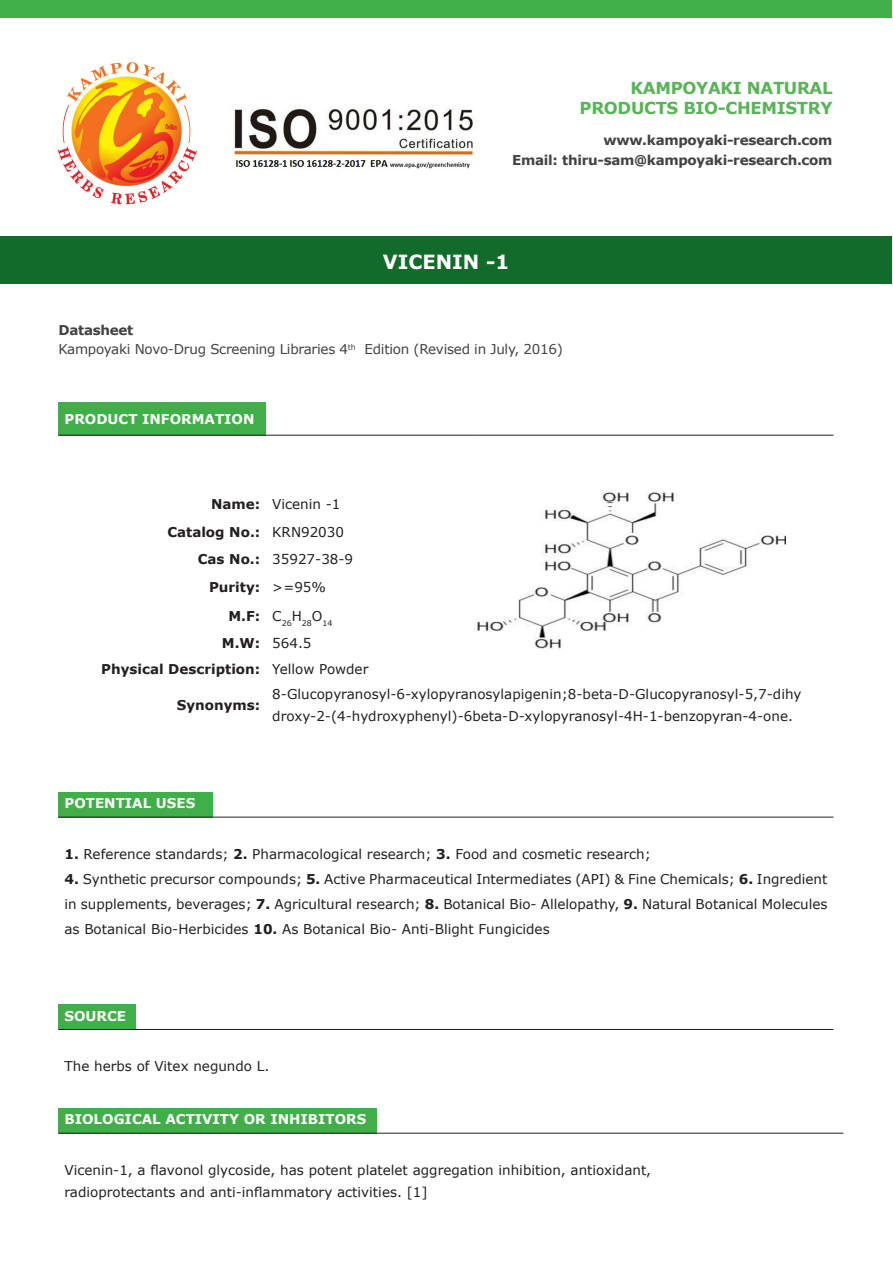
<style>
.page{position:relative;width:893px;height:1263px;background:#fff}
.page>*{position:absolute;margin:0;border:0;box-sizing:border-box;transform-origin:0 0}
.t1{font:700 19.5px "Verdana";color:#fff}
.t2{font:700 16.5px "Verdana";letter-spacing:-.02em;color:#59b457}
.t3{font:13.5px/25.2px "Verdana";color:#231f20}
.t4{font:700 13.5px "Verdana";letter-spacing:-.02em;color:#414243}
.t5{font:700 13.5px "Verdana";color:#fff}
.t6{font:700 13.5px "Verdana";color:#231f20}
.t7{font:13.5px "Verdana";letter-spacing:-.02em;color:#414243}
.t8{font:7.8px "Verdana";color:#231f20}
.s1{font-weight:700}
</style>
<div class="page">
<img style="left:232px;top:108px;width:243px;height:61px">
<img style="left:57px;top:62px;width:140px;height:143px">
<div style="left:0;top:0;width:892px;height:17px;background:#40ae49"></div>
<div style="left:0;top:236px;width:891px;height:47px;background:#136b29"></div>
<div style="left:58px;top:402px;width:208px;height:33px;background:#40ae49"></div>
<hr style="left:58px;top:435px;width:208px;height:1px;background:#231f20">
<hr style="left:266px;top:435px;width:209px;height:1px;background:#231f20">
<hr style="left:475px;top:435px;width:358px;height:1px;background:#231f20">
<img style="left:477px;top:492px;width:308px;height:157px">
<div style="left:58px;top:792px;width:155px;height:25px;background:#40ae49"></div>
<hr style="left:58px;top:817px;width:155px;height:1px;background:#231f20">
<hr style="left:213px;top:817px;width:620px;height:1px;background:#231f20">
<div style="left:58px;top:1004px;width:78px;height:25px;background:#40ae49"></div>
<hr style="left:58px;top:1029px;width:78px;height:1px;background:#231f20">
<hr style="left:136px;top:1029px;width:697px;height:1px;background:#231f20">
<div style="left:58px;top:1108px;width:319px;height:25px;background:#40ae49"></div>
<hr style="left:58px;top:1133px;width:319px;height:1px;background:#231f20">
<hr style="left:377px;top:1133px;width:466px;height:1px;background:#231f20">
<p class="t2" style="left:631px;top:78px;width:203px">KAMPOYAKI NATURAL</p>
<p class="t2" style="left:580px;top:97px;width:254px">PRODUCTS BIO-CHEMISTRY</p>
<p class="t4" style="left:603px;top:132px;width:231px">www.kampoyaki-research.com</p>
<p class="t4" style="left:512px;top:151px;width:322px">Email: thiru-sam@kampoyaki-research.com</p>
<p class="t1" style="left:383px;top:249px;width:128px">VICENIN -1</p>
<p class="t4" style="left:58px;top:321px;width:76px">Datasheet</p>
<p class="t7" style="left:58px;top:341px;width:506px">Kampoyaki Novo-Drug Screening Libraries 4<sup>th</sup> Edition (Revised in July, 2016)</p>
<p class="t5" style="left:64px;top:410px;width:192px">PRODUCT INFORMATION</p>
<p class="t6" style="left:211px;top:495px;width:51px">Name:</p>
<p class="t3" style="left:272px;top:491px;width:70px">Vicenin -1</p>
<p class="t6" style="left:167px;top:523px;width:94px">Catalog No.:</p>
<p class="t3" style="left:272px;top:519px;width:73px">KRN92030</p>
<p class="t6" style="left:198px;top:551px;width:64px">Cas No.:</p>
<p class="t3" style="left:272px;top:547px;width:82px">35927-38-9</p>
<p class="t6" style="left:209px;top:578px;width:53px">Purity:</p>
<p class="t3" style="left:272px;top:575px;width:55px">&gt;=95%</p>
<p class="t6" style="left:228px;top:608px;width:33px">M.F:</p>
<p class="t8" style="left:272px;top:618px;width:62px"><sup>C</sup>26<sup>H</sup>28<sup>O</sup>14</p>
<p class="t6" style="left:222px;top:635px;width:40px">M.W:</p>
<p class="t3" style="left:272px;top:631px;width:41px">564.5</p>
<p class="t6" style="left:101px;top:660px;width:161px">Physical Description:</p>
<p class="t3" style="left:272px;top:657px;width:98px">Yellow Powder</p>
<p class="t6" style="left:177px;top:696px;width:85px">Synonyms:</p>
<p class="t3" style="left:272px;top:683px;width:531px;line-height:22.2px">8-Glucopyranosyl-6-xylopyranosylapigenin;8-beta-D-Glucopyranosyl-5,7-dihy droxy-2-(4-hydroxyphenyl)-6beta-D-xylopyranosyl-4H-1-benzopyran-4-one.</p>
<p class="t5" style="left:64px;top:795px;width:132px">POTENTIAL USES</p>
<p class="t3" style="left:64px;top:841px;width:588px"><span class="s1">1.</span> Reference standards; <span class="s1">2.</span> Pharmacological research; <span class="s1">3.</span> Food and cosmetic research;</p>
<p class="t3" style="left:64px;top:866px;width:764px;text-align:justify"><span class="s1">4.</span> Synthetic precursor compounds; <span class="s1">5.</span> Active Pharmaceutical Intermediates (API) &amp; Fine Chemicals; <span class="s1">6.</span> Ingredient in supplements, beverages; <span class="s1">7.</span> Agricultural research; <span class="s1">8.</span> Botanical Bio- Allelopathy, <span class="s1">9.</span> Natural Botanical Molecules as Botanical Bio-Herbicides <span class="s1">10.</span> As Botanical Bio- Anti-Blight Fungicides</p>
<p class="t5" style="left:64px;top:1007px;width:63px">SOURCE</p>
<p class="t3" style="left:64px;top:1053px;width:206px">The herbs of Vitex negundo L.</p>
<p class="t5" style="left:64px;top:1111px;width:303px">BIOLOGICAL ACTIVITY OR INHIBITORS</p>
<p class="t3" style="left:64px;top:1157px;width:588px">Vicenin-1, a flavonol glycoside, has potent platelet aggregation inhibition, antioxidant,</p>
<p class="t3" style="left:64px;top:1179px;width:365px">radioprotectants and anti-inflammatory activities. [1]</p>
</div>
